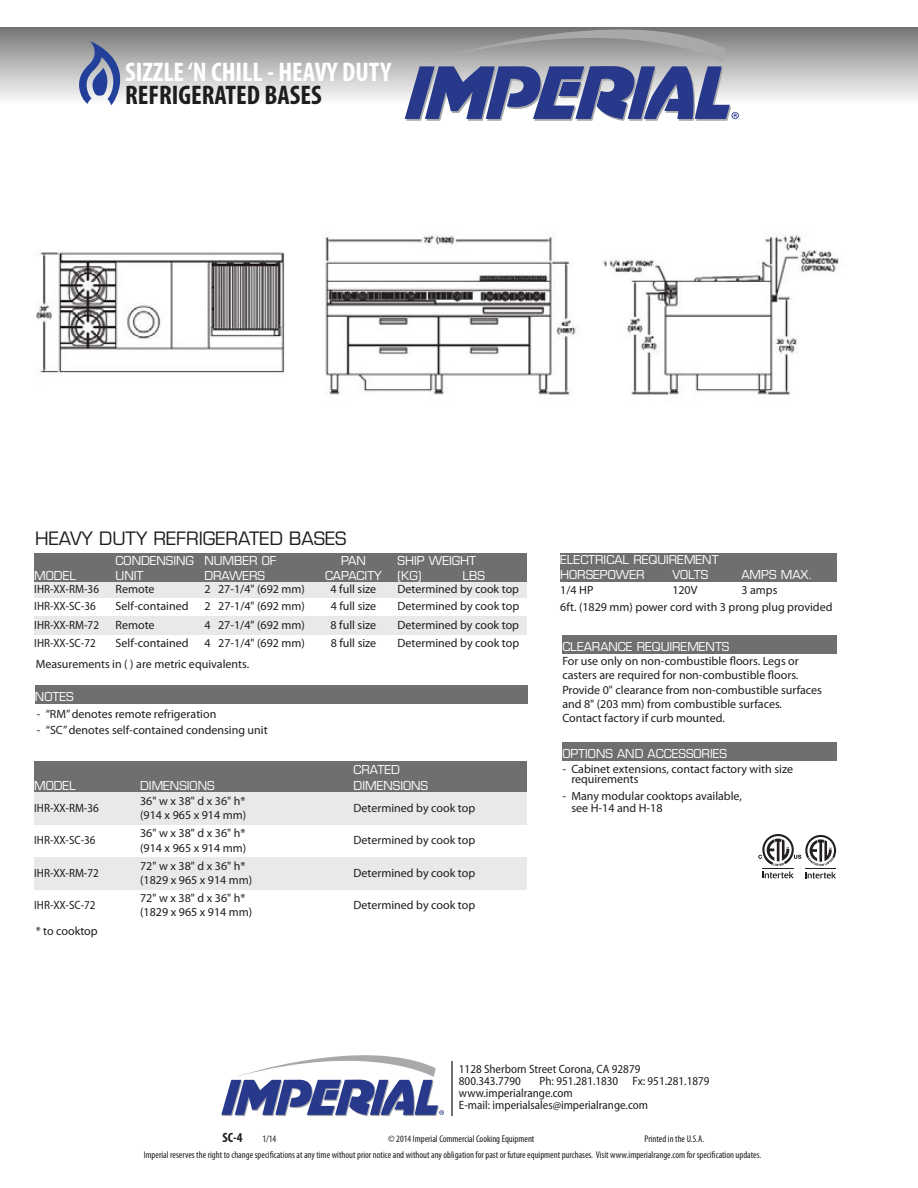
<style>
.page{position:relative;width:918px;height:1188px;background:#fff}
.page>*{position:absolute;margin:0;border:0;box-sizing:border-box;transform-origin:0 0}
.t1{font:700 condensed 27px "Myriad Pro";color:#fff}
.t2{font:700 condensed 27px "Myriad Pro";color:#1d1d1b}
.t3{font:18px "Eurostile";color:#1d1d1b}
.t4{font:700 condensed 13.5px "Myriad Pro";color:#1d1d1b}
.t5{font:12px/14.4px "Myriad Pro";color:#1d1d1b}
.t6{font:semi-condensed 12px/12px "Myriad Pro";color:#1d1d1b}
.t7{font:12px/14.7px "Eurostile";color:#fff}
.t8{font:condensed 9.75px "Myriad Pro";color:#1d1d1b}
</style>
<div class="page">
<svg style="left:221px;top:1055px;width:223px;height:61px"></svg>
<hr style="left:452px;top:1061px;width:1px;height:55px;background:#706f6f">
<div style="left:0;top:28px;width:918px;height:76px;background:linear-gradient(to bottom,#787777,#fcfcfc)"></div>
<svg style="left:405px;top:29px;width:334px;height:92px;background:#7c83a2"></svg>
<svg style="left:79px;top:41px;width:41px;height:64px;background:#7c88b0"></svg>
<img style="left:36px;top:232px;width:806px;height:163px">
<div style="left:562px;top:635px;width:275px;height:18px;background:#706f6f"></div>
<div style="left:562px;top:742px;width:275px;height:19px;background:#706f6f"></div>
<div style="left:34px;top:761px;width:106px;height:16px;background:#706f6f"></div>
<div style="left:140px;top:761px;width:214px;height:16px;background:#706f6f"></div>
<div style="left:354px;top:761px;width:173px;height:16px;background:#706f6f"></div>
<div style="left:34px;top:777px;width:106px;height:16px;background:#706f6f"></div>
<div style="left:140px;top:777px;width:214px;height:16px;background:#706f6f"></div>
<div style="left:354px;top:777px;width:173px;height:16px;background:#706f6f"></div>
<div style="left:34px;top:793px;width:106px;height:32px;background:#e9e9e9"></div>
<div style="left:140px;top:793px;width:214px;height:32px;background:#e9e9e9"></div>
<div style="left:354px;top:793px;width:173px;height:32px;background:#e9e9e9"></div>
<div style="left:34px;top:858px;width:106px;height:32px;background:#e9e9e9"></div>
<div style="left:140px;top:858px;width:214px;height:32px;background:#e9e9e9"></div>
<div style="left:354px;top:858px;width:173px;height:32px;background:#e9e9e9"></div>
<div style="left:35px;top:685px;width:493px;height:19px;background:#706f6f"></div>
<div style="left:34px;top:553px;width:82px;height:15px;background:#706f6f"></div>
<div style="left:116px;top:553px;width:88px;height:15px;background:#706f6f"></div>
<div style="left:204px;top:553px;width:105px;height:15px;background:#706f6f"></div>
<div style="left:309px;top:553px;width:89px;height:15px;background:#706f6f"></div>
<div style="left:398px;top:553px;width:129px;height:15px;background:#706f6f"></div>
<div style="left:34px;top:568px;width:82px;height:15px;background:#706f6f"></div>
<div style="left:116px;top:568px;width:88px;height:15px;background:#706f6f"></div>
<div style="left:204px;top:568px;width:105px;height:15px;background:#706f6f"></div>
<div style="left:309px;top:568px;width:89px;height:15px;background:#706f6f"></div>
<div style="left:398px;top:568px;width:64px;height:15px;background:#706f6f"></div>
<div style="left:462px;top:568px;width:65px;height:15px;background:#706f6f"></div>
<div style="left:34px;top:583px;width:82px;height:15px;background:#e9e9e9"></div>
<div style="left:116px;top:583px;width:88px;height:15px;background:#e9e9e9"></div>
<div style="left:204px;top:583px;width:105px;height:15px;background:#e9e9e9"></div>
<div style="left:309px;top:583px;width:89px;height:15px;background:#e9e9e9"></div>
<div style="left:398px;top:583px;width:129px;height:15px;background:#e9e9e9"></div>
<div style="left:34px;top:616px;width:82px;height:19px;background:#e9e9e9"></div>
<div style="left:116px;top:616px;width:88px;height:19px;background:#e9e9e9"></div>
<div style="left:204px;top:616px;width:105px;height:19px;background:#e9e9e9"></div>
<div style="left:309px;top:616px;width:89px;height:19px;background:#e9e9e9"></div>
<div style="left:398px;top:616px;width:129px;height:19px;background:#e9e9e9"></div>
<div style="left:560px;top:553px;width:181px;height:14px;background:#706f6f"></div>
<div style="left:741px;top:553px;width:96px;height:14px;background:#706f6f"></div>
<div style="left:560px;top:567px;width:112px;height:14px;background:#706f6f"></div>
<div style="left:672px;top:567px;width:69px;height:14px;background:#706f6f"></div>
<div style="left:741px;top:567px;width:96px;height:14px;background:#706f6f"></div>
<svg style="left:758px;top:834px;width:78px;height:45px"></svg>
<h1 class="t1" style="left:125px;top:56px;width:268px">SIZZLE ‘N CHILL - HEAVY DUTY</h1>
<h1 class="t2" style="left:125px;top:78px;width:198px">REFRIGERATED BASES</h1>
<h2 class="t3" style="left:35px;top:531px;width:313px">HEAVY DUTY REFRIGERATED BASES</h2>
<p class="t7" style="left:116px;top:555px;width:162px">CONDENSING NUMBER OF</p>
<p class="t7" style="left:341px;top:555px;width:26px">PAN</p>
<p class="t7" style="left:398px;top:555px;width:80px">SHIP WEIGHT</p>
<p class="t7" style="left:34px;top:569px;width:43px">MODEL</p>
<p class="t7" style="left:116px;top:569px;width:29px">UNIT</p>
<p class="t7" style="left:204px;top:569px;width:62px">DRAWERS</p>
<p class="t7" style="left:325px;top:569px;width:58px">CAPACITY</p>
<p class="t7" style="left:398px;top:569px;width:25px">(KG)</p>
<p class="t7" style="left:462px;top:569px;width:24px">LBS</p>
<p class="t6" style="left:34px;top:583px;width:66px">IHR-XX-RM-36</p>
<p class="t5" style="left:116px;top:583px;width:41px">Remote</p>
<p class="t5" style="left:204px;top:583px;width:102px">2 27-1/4" (692 mm)</p>
<p class="t5" style="left:331px;top:583px;width:47px">4 full size</p>
<p class="t5" style="left:398px;top:583px;width:123px">Determined by cook top</p>
<p class="t6" style="left:34px;top:600px;width:63px">IHR-XX-SC-36</p>
<p class="t5" style="left:116px;top:600px;width:74px">Self-contained</p>
<p class="t5" style="left:204px;top:600px;width:102px">2 27-1/4" (692 mm)</p>
<p class="t5" style="left:331px;top:600px;width:47px">4 full size</p>
<p class="t5" style="left:398px;top:600px;width:123px">Determined by cook top</p>
<p class="t6" style="left:34px;top:618px;width:66px">IHR-XX-RM-72</p>
<p class="t5" style="left:116px;top:618px;width:41px">Remote</p>
<p class="t5" style="left:204px;top:618px;width:102px">4 27-1/4" (692 mm)</p>
<p class="t5" style="left:331px;top:618px;width:47px">8 full size</p>
<p class="t5" style="left:398px;top:618px;width:123px">Determined by cook top</p>
<p class="t6" style="left:34px;top:637px;width:63px">IHR-XX-SC-72</p>
<p class="t5" style="left:116px;top:637px;width:74px">Self-contained</p>
<p class="t5" style="left:204px;top:637px;width:102px">4 27-1/4" (692 mm)</p>
<p class="t5" style="left:331px;top:637px;width:47px">8 full size</p>
<p class="t5" style="left:398px;top:637px;width:123px">Determined by cook top</p>
<p class="t5" style="left:36px;top:657px;width:215px">Measurements in ( ) are metric equivalents.</p>
<p class="t7" style="left:35px;top:691px;width:40px">NOTES</p>
<p class="t5" style="left:37px;top:707px;width:181px">- “RM” denotes remote refrigeration</p>
<p class="t5" style="left:37px;top:724px;width:232px">- “SC” denotes self-contained condensing unit</p>
<p class="t7" style="left:354px;top:764px;width:48px">CRATED</p>
<p class="t7" style="left:34px;top:780px;width:43px">MODEL</p>
<p class="t7" style="left:140px;top:780px;width:76px">DIMENSIONS</p>
<p class="t7" style="left:354px;top:780px;width:76px">DIMENSIONS</p>
<p class="t6" style="left:34px;top:802px;width:66px">IHR-XX-RM-36</p>
<p class="t5" style="left:140px;top:795px;width:108px">36" w x 38" d x 36" h* (914 x 965 x 914 mm)</p>
<p class="t5" style="left:354px;top:802px;width:123px">Determined by cook top</p>
<p class="t6" style="left:34px;top:834px;width:63px">IHR-XX-SC-36</p>
<p class="t5" style="left:140px;top:827px;width:108px">36" w x 38" d x 36" h* (914 x 965 x 914 mm)</p>
<p class="t5" style="left:354px;top:834px;width:123px">Determined by cook top</p>
<p class="t6" style="left:34px;top:867px;width:66px">IHR-XX-RM-72</p>
<p class="t5" style="left:140px;top:859px;width:114px">72" w x 38" d x 36" h* (1829 x 965 x 914 mm)</p>
<p class="t5" style="left:354px;top:867px;width:123px">Determined by cook top</p>
<p class="t6" style="left:34px;top:899px;width:63px">IHR-XX-SC-72</p>
<p class="t5" style="left:140px;top:892px;width:114px">72" w x 38" d x 36" h* (1829 x 965 x 914 mm)</p>
<p class="t5" style="left:354px;top:899px;width:123px">Determined by cook top</p>
<p class="t5" style="left:36px;top:925px;width:63px">* to cooktop</p>
<p class="t7" style="left:560px;top:553px;width:160px">ELECTRICAL REQUIREMENT<br>HORSEPOWER</p>
<p class="t7" style="left:672px;top:568px;width:38px">VOLTS</p>
<p class="t7" style="left:741px;top:568px;width:73px">AMPS MAX.</p>
<p class="t5" style="left:560px;top:584px;width:35px">1/4 HP</p>
<p class="t5" style="left:672px;top:584px;width:27px">120V</p>
<p class="t5" style="left:741px;top:584px;width:38px">3 amps</p>
<p class="t5" style="left:560px;top:601px;width:274px">6ft. (1829 mm) power cord with 3 prong plug provided</p>
<p class="t7" style="left:562px;top:640px;width:169px">CLEARANCE REQUIREMENTS</p>
<p class="t5" style="left:562px;top:655px;width:261px">For use only on non-combustible floors. Legs or casters are required for non-combustible floors.<br>Provide 0" clearance from non-combustible surfaces and 8" (203 mm) from combustible surfaces.<br>Contact factory if curb mounted.</p>
<p class="t7" style="left:562px;top:748px;width:166px">OPTIONS AND ACCESSORIES</p>
<p class="t5" style="left:571px;top:764px;width:223px;line-height:10.5px;text-indent:-9px">- Cabinet extensions, contact factory with size requirements</p>
<p class="t5" style="left:571px;top:791px;width:172px;line-height:12px;text-indent:-9px">- Many modular cooktops available, see H-14 and H-18</p>
<p class="t6" style="left:459px;top:1062px;width:183px">1128 Sherborn Street Corona, CA 92879<br>800.343.7790</p>
<p class="t6" style="left:459px;top:1074px;width:252px;text-indent:81px">Ph: 951.281.1830 Fx: 951.281.1879 www.imperialrange.com<br>E-mail: imperialsales@imperialrange.com</p>
<p class="t4" style="left:223px;top:1129px;width:21px">SC-4</p>
<p class="t8" style="left:262px;top:1135px;width:16px">1/14</p>
<p class="t8" style="left:388px;top:1135px;width:148px">© 2014 Imperial Commercial Cooking Equipment</p>
<p class="t8" style="left:645px;top:1135px;width:61px">Printed in the U.S.A.</p>
<p class="t8" style="left:144px;top:1151px;width:619px">Imperial reserves the right to change specifications at any time without prior notice and without any obligation for past or future equipment purchases. Visit www.imperialrange.com for specification updates.</p>
</div>
